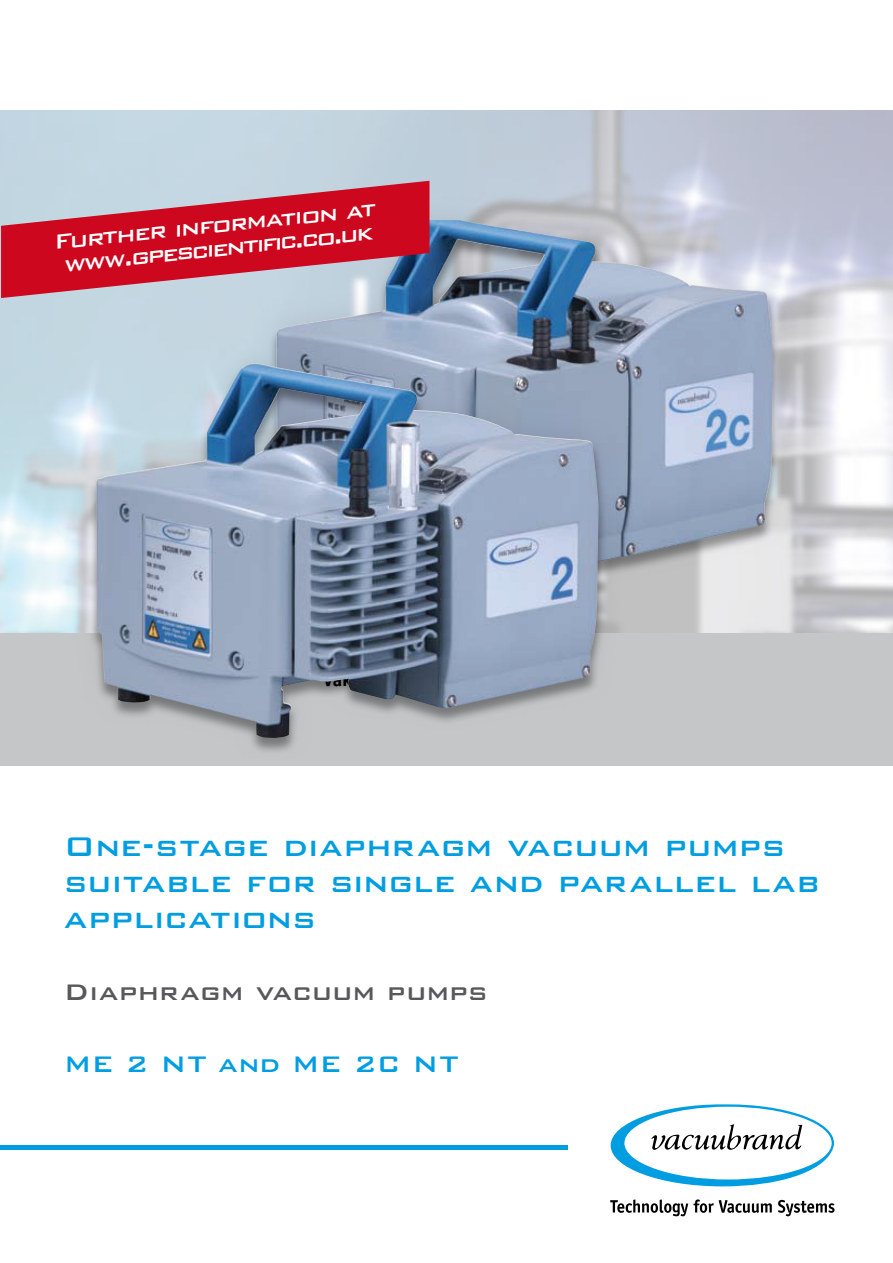
<style>
.page{position:relative;width:893px;height:1263px;background:#fff}
.page>*{position:absolute;margin:0;border:0;box-sizing:border-box;transform-origin:0 0}
.t1{font:500 36px/36px "Bank Gothic BT";color:#009ee0}
.t2{font:500 30px "Bank Gothic BT";letter-spacing:.005em;color:#58585a}
.t3{font:500 30px "Bank Gothic BT";color:#009ee0}
.t4{font:500 27px/23.5px "Bank Gothic BT";color:#fff}
</style>
<div class="page">
<div style="left:0;top:633px;width:893px;height:132px;background:#c5c6c8"></div>
<svg style="left:611px;top:1104px;width:223px;height:82px"></svg>
<svg style="left:610px;top:1199px;width:162px;height:17px"></svg>
<svg style="left:778px;top:1200px;width:56px;height:16px"></svg>
<svg style="left:251px;top:195px;width:544px;height:409px"></svg>
<img style="left:276px;top:220px;width:497px;height:362px">
<hr style="left:0;top:1146px;width:568px;height:4px;background:#009ee0">
<svg style="left:71px;top:338px;width:549px;height:413px"></svg>
<img style="left:96px;top:363px;width:302px;height:375px">
<svg style="left:1px;top:181px;width:428px;height:117px;fill:#cd071e"></svg>
<p class="t4" style="left:52px;top:230px;width:326px;rotate:-6deg">Further information at www.gpescientific.co.uk</p>
<p class="t1" style="left:64px;top:827px;width:758px">One-stage diaphragm vacuum pumps suitable for single and parallel lab applications</p>
<p class="t2" style="left:64px;top:976px;width:426px">Diaphragm vacuum pumps</p>
<p class="t3" style="left:64px;top:1048px;width:396px">ME 2 NT and ME 2C NT</p>
</div>
